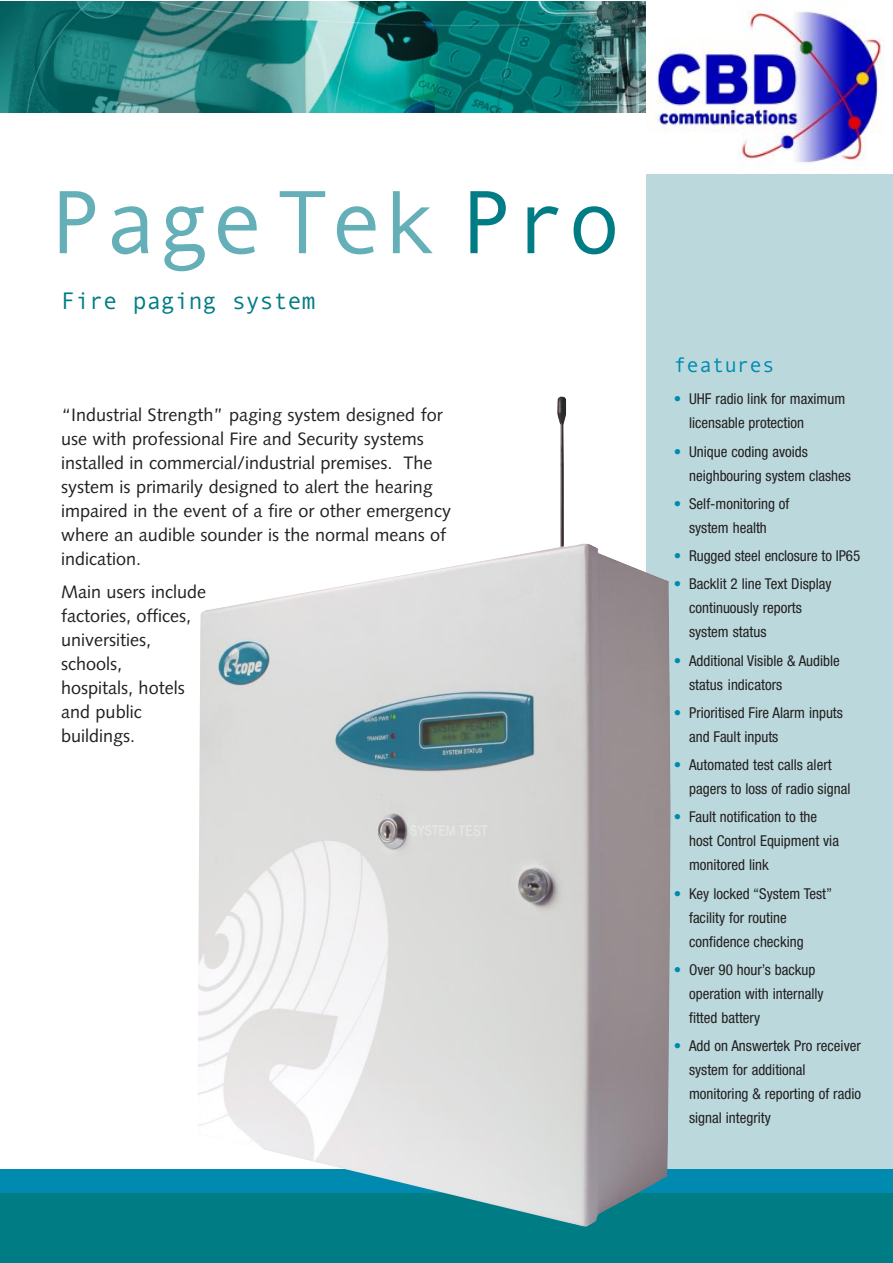
<style>
.page{position:relative;width:893px;height:1263px;background:#fff}
.page>*{position:absolute;margin:0;border:0;box-sizing:border-box;transform-origin:0 0}
.t1{font:90px "Monotypecom";color:#64afb8}
.t2{font:24px "Monotypecom";letter-spacing:-.02em;color:#007c85}
.t3{font:21px "Monotypecom";color:#008ab0}
.t4{font:18px/24px "Syntax";color:#231f20}
.t5{font:condensed 15px/24px "Helvetica Neue";color:#231f20}
.s1{color:#007c85}
.s2{font-weight:500;color:#008ab0}
</style>
<div class="page">
<div style="left:646px;top:2px;width:246px;height:1228px;background:#bbd9dd"></div>
<div style="left:0;top:1190px;width:892px;height:73px;background:#007c85"></div>
<div style="left:0;top:1169px;width:892px;height:24px;background:#008ab0"></div>
<img style="left:0;top:2px;width:646px;height:110px">
<img style="left:197px;top:397px;width:473px;height:830px">
<img style="left:646px;top:2px;width:246px;height:172px">
<h1 class="t1" style="left:48px;top:191px;width:574px">PageTek <span class="s1">Pro</span></h1>
<h2 class="t2" style="left:61px;top:292px;width:256px">Fire paging system</h2>
<p class="t4" style="left:61px;top:405px;width:391px">“Industrial Strength” paging system designed for use with professional Fire and Security systems installed in commercial/industrial premises. The system is primarily designed to alert the hearing impaired in the event of a fire or other emergency where an audible sounder is the normal means of indication.</p>
<p class="t4" style="left:61px;top:581px;width:146px">Main users include factories, offices, universities, schools,<br>hospitals, hotels and public buildings.</p>
<h3 class="t3" style="left:674px;top:357px;width:102px">features</h3>
<p class="t5" style="left:689px;top:388px;width:158px;text-indent:-15px"><span class="s2">•</span> UHF radio link for maximum licensable protection</p>
<p class="t5" style="left:689px;top:441px;width:163px;text-indent:-15px"><span class="s2">•</span> Unique coding avoids neighbouring system clashes</p>
<p class="t5" style="left:674px;top:493px;width:117px;text-align:center"><span class="s2">•</span> Self-monitoring of system health</p>
<p class="t5" style="left:674px;top:545px;width:188px"><span class="s2">•</span> Rugged steel enclosure to IP65</p>
<p class="t5" style="left:689px;top:573px;width:144px;text-indent:-15px"><span class="s2">•</span> Backlit 2 line Text Display continuously reports system status</p>
<p class="t5" style="left:689px;top:650px;width:152px;text-indent:-15px"><span class="s2">•</span> Additional Visible &amp; Audible status indicators</p>
<p class="t5" style="left:689px;top:702px;width:155px;text-indent:-15px"><span class="s2">•</span> Prioritised Fire Alarm inputs and Fault inputs</p>
<p class="t5" style="left:689px;top:754px;width:163px;text-indent:-15px"><span class="s2">•</span> Automated test calls alert pagers to loss of radio signal</p>
<p class="t5" style="left:689px;top:806px;width:151px;text-indent:-15px"><span class="s2">•</span> Fault notification to the host Control Equipment via monitored link</p>
<p class="t5" style="left:689px;top:883px;width:145px;text-indent:-15px"><span class="s2">•</span> Key locked “System Test” facility for routine confidence checking</p>
<p class="t5" style="left:689px;top:959px;width:136px;text-indent:-15px"><span class="s2">•</span> Over 90 hour’s backup operation with internally fitted battery</p>
<p class="t5" style="left:689px;top:1035px;width:173px;text-indent:-15px"><span class="s2">•</span> Add on Answertek Pro receiver system for additional monitoring &amp; reporting of radio signal integrity</p>
</div>
